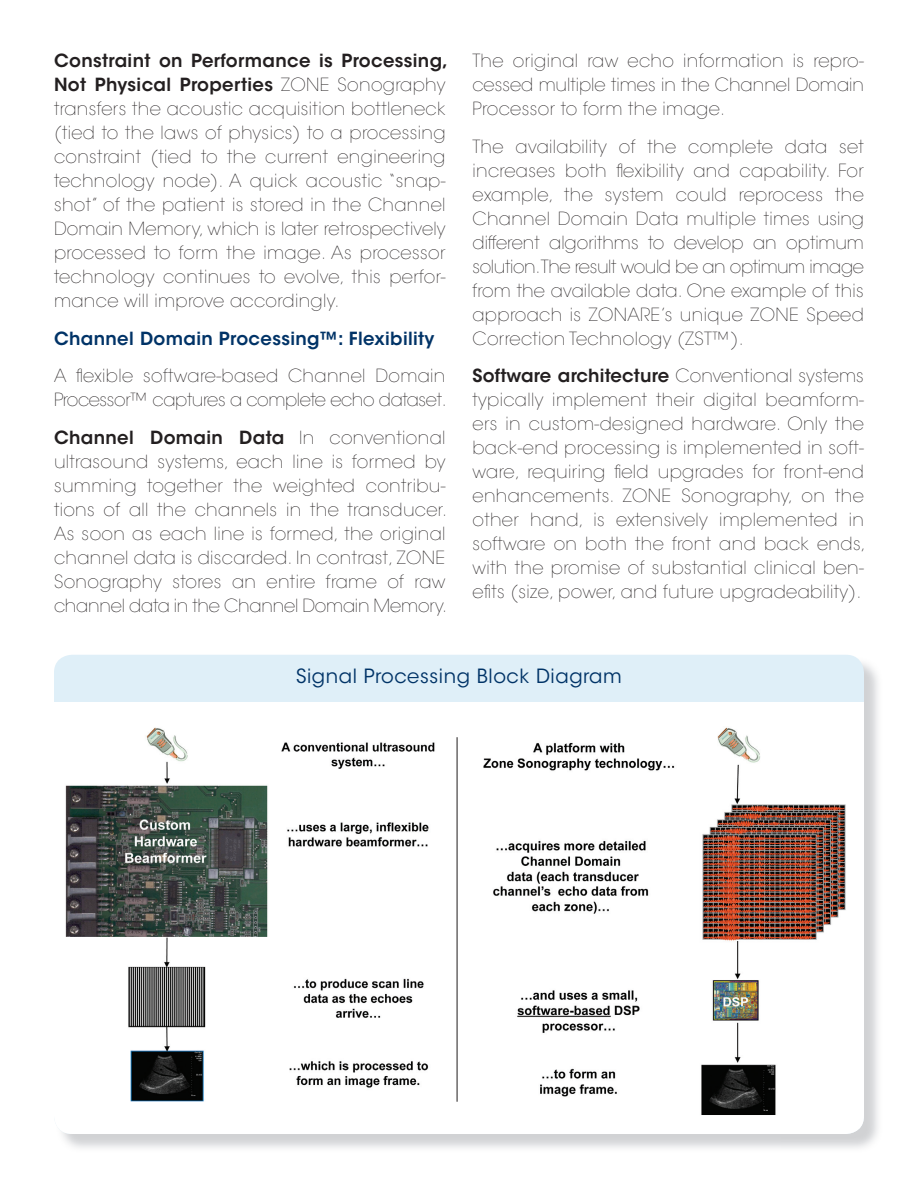
<style>
.page{position:relative;width:918px;height:1188px;background:#fff}
.page>*{position:absolute;margin:0;border:0;box-sizing:border-box;transform-origin:0 0}
.t1{font:19.5px "ITC Avant Garde Std";letter-spacing:.03em;color:#003367}
.t2{font:200 18px/24px "ITC Avant Garde Std";letter-spacing:.02em;color:#231f20;text-align:justify}
.t3{font:200 18px/24px "ITC Avant Garde Std";letter-spacing:-.02em;color:#231f20}
.t4{font:600 18px "ITC Avant Garde Std";letter-spacing:.02em;color:#003367}
.s1{font-weight:600}
</style>
<div class="page">
<div style="left:54px;top:655px;width:810px;height:479px;background:#dfeff8;border-radius:18px"></div>
<div style="left:54px;top:702px;width:810px;height:432px;background:#fff"></div>
<img style="left:65px;top:727px;width:377px;height:375px">
<img style="left:469px;top:726px;width:377px;height:389px">
<hr style="left:457px;top:737px;width:1px;height:365px;background:#231f20">
<p class="t2" style="left:54px;top:49px;width:395px;text-align:left"><span class="s1">Constraint on Performance is Processing, Not Physical Properties</span> ZONE Sonography transfers the acoustic acquisition bottleneck (tied to the laws of physics) to a processing constraint (tied to the current engineering technology node). A quick acoustic “snap&shy;shot” of the patient is stored in the Channel Domain Memory, which is later retrospectively processed to form the image. As processor technology continues to evolve, this perfor&shy;mance will improve accordingly.</p>
<p class="t4" style="left:54px;top:327px;width:382px">Channel Domain Processing™: Flexibility</p>
<p class="t3" style="left:54px;top:364px;width:394px">A flexible software-based Channel Domain<br>Processor™ captures a complete echo dataset.</p>
<p class="t2" style="left:54px;top:426px;width:395px"><span class="s1">Channel Domain Data</span> In conventional ultrasound systems, each line is formed by summing together the weighted contribu&shy;tions of all the channels in the transducer.<br>As soon as each line is formed, the original channel data is discarded. In contrast, ZONE Sonography stores an entire frame of raw channel data in the Channel Domain Memory.</p>
<p class="t2" style="left:472px;top:49px;width:393px">The original raw echo information is repro&shy;cessed multiple times in the Channel Domain Processor to form the image.</p>
<p class="t2" style="left:472px;top:135px;width:393px">The availability of the complete data set increases both flexibility and capability. For example, the system could reprocess the Channel Domain Data multiple times using different algorithms to develop an optimum solution.The result would be an optimum image from the available data. One example of this approach is ZONARE’s unique ZONE Speed Correction Technology (ZST™).</p>
<p class="t2" style="left:472px;top:364px;width:395px"><span class="s1">Software architecture</span> Conventional systems typically implement their digital beamform&shy;ers in custom-designed hardware. Only the back-end processing is implemented in soft&shy;ware, requiring field upgrades for front-end enhancements. ZONE Sonography, on the other hand, is extensively implemented in software on both the front and back ends, with the promise of substantial clinical ben&shy;efits (size, power, and future upgradeability).</p>
<p class="t1" style="left:296px;top:664px;width:327px">Signal Processing Block Diagram</p>
</div>
